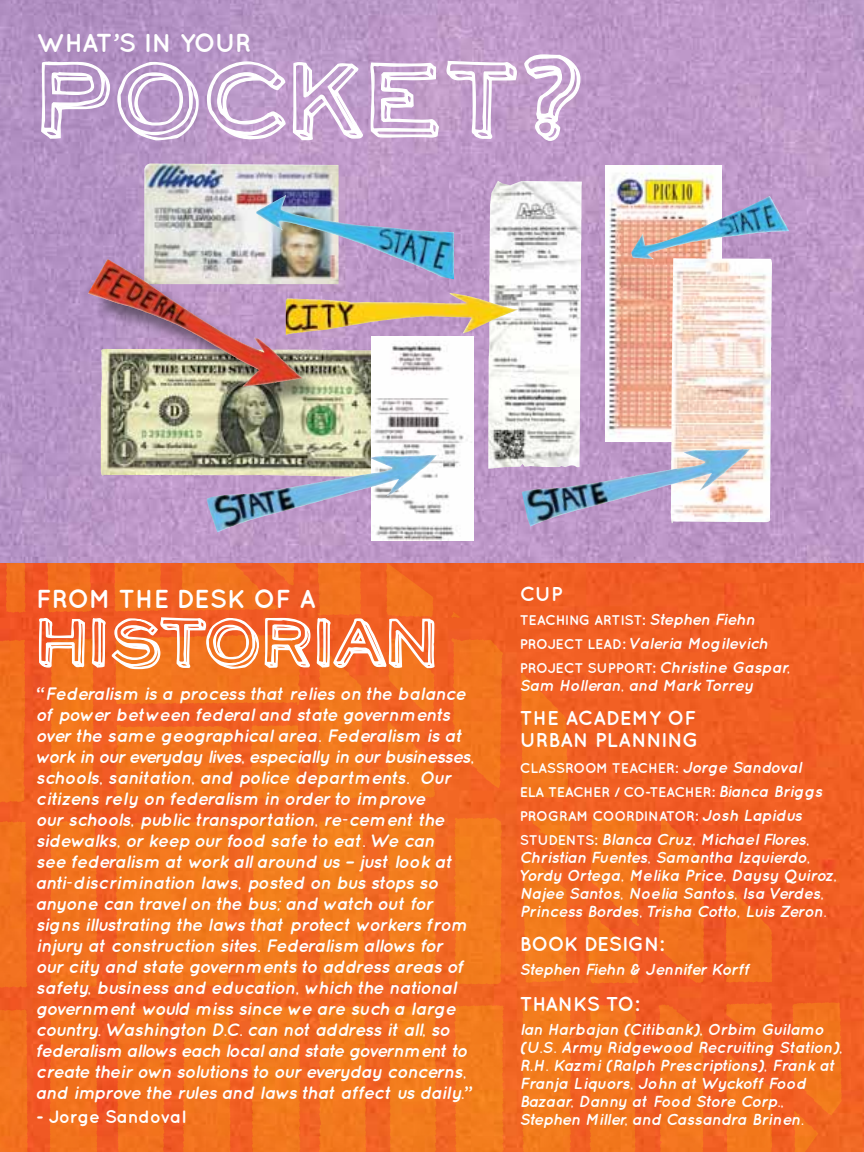
<style>
.page{position:relative;width:864px;height:1152px;background:#fff}
.page>*{position:absolute;margin:0;border:0;box-sizing:border-box;transform-origin:0 0}
.t1{font:112px "Neo Retro Draw";letter-spacing:-.02em;color:#fff}
.t2{font:700 26px "Quicksand";color:#fff}
.t3{font:700 20px/22px "Quicksand";letter-spacing:.01em;color:#fff}
.t4{font:700 20px "Quicksand";letter-spacing:-.01em;color:#fff}
.t5{font:italic 700 18px/21px "Quicksand";letter-spacing:-.03em;color:#fff}
.t6{font:700 18px "Quicksand";letter-spacing:-.01em;color:#fff}
.t7{font:italic 700 16px/18px "Quicksand";letter-spacing:-.01em;color:#fff}
.t8{font:italic 700 16px "Quicksand";letter-spacing:-.04em;color:#fff}
.t9{font:700 14px/24px "Quicksand";letter-spacing:-.01em;color:#fff}
.s1{font-style:normal}
.s2{font-style:italic;font-size:16px}
.s3{font-style:normal;font-size:14px}
</style>
<div class="page">
<img style="left:0;top:562px;width:864px;height:590px">
<img style="left:316px;top:562px;width:32px;height:34px">
<img style="left:0;top:0;width:864px;height:562px">
<svg style="left:40px;top:61px;width:71px;height:78px;background:#c4abd1"></svg>
<svg style="left:117px;top:61px;width:82px;height:80px;background:#c5abd1"></svg>
<svg style="left:206px;top:61px;width:80px;height:79px;background:#caaed4"></svg>
<svg style="left:292px;top:61px;width:72px;height:80px"></svg>
<svg style="left:370px;top:62px;width:70px;height:76px"></svg>
<svg style="left:446px;top:60px;width:72px;height:80px;background:#ccadd3"></svg>
<svg style="left:524px;top:54px;width:57px;height:88px;background:#ccaed4"></svg>
<img style="left:144px;top:164px;width:195px;height:120px">
<img style="left:101px;top:349px;width:270px;height:128px">
<img style="left:606px;top:166px;width:116px;height:275px">
<img style="left:671px;top:258px;width:101px;height:265px">
<img style="left:371px;top:336px;width:102px;height:204px">
<img style="left:488px;top:181px;width:94px;height:288px">
<img style="left:631px;top:201px;width:128px;height:58px">
<div style="left:92px;top:263px;width:233px;height:148px;background:#000;opacity:.44"></div>
<img style="left:88px;top:262px;width:171px;height:125px">
<img style="left:286px;top:293px;width:186px;height:42px">
<img style="left:256px;top:195px;width:29px;height:22px">
<img style="left:400px;top:455px;width:36px;height:1px">
<img style="left:712px;top:449px;width:37px;height:2px">
<svg style="left:38px;top:596px;width:397px;height:74px;background:#f48953"></svg>
<h2 class="t2" style="left:36px;top:27px;width:217px">WHAT’S IN YOUR</h2>
<h1 class="t1" style="left:36px;top:39px;width:551px">POCKET?</h1>
<h2 class="t2" style="left:36px;top:583px;width:279px">FROM THE DESK OF A</h2>
<p class="t5" style="left:36px;top:682px;width:440px"><span class="s1">“</span>Federalism is a process that relies on the balance of power between federal and state governments over the same geographical area. Federalism is at work in our everyday lives, especially in our businesses, schools, sanitation, and police departments. Our citizens rely on federalism in order to improve<br>our schools, public transportation, re-cement the sidewalks, or keep our food safe to eat. We can<br>see federalism at work all around us – just look at anti-discrimination laws, posted on bus stops so anyone can travel on the bus; and watch out for signs illustrating the laws that protect workers from injury at construction sites. Federalism allows for our city and state governments to address areas of safety, business and education, which the national government would miss since we are such a large country. Washington D.C. can not address it all, so federalism allows each local and state government to create their own solutions to our everyday concerns, and improve the rules and laws that affect us daily.”</p>
<p class="t6" style="left:36px;top:1106px;width:151px">- JORGE SANDOVAL</p>
<p class="t4" style="left:520px;top:582px;width:44px">CU P</p>
<p class="t9" style="left:520px;top:607px;width:237px">TEACHING ART IST: <span class="s2">Stephen Fiehn</span></p>
<p class="t7" style="left:520px;top:631px;width:272px;line-height:24px"><span class="s3">PROJECT LEAD :</span> Valeria Mogilevich<br><span class="s3">PROJECT SUPPORT:</span> Christine Gaspar,</p>
<p class="t7" style="left:520px;top:676px;width:236px">Sam Holleran, and Mark Torrey</p>
<p class="t3" style="left:520px;top:706px;width:177px">THE ACADEM Y OF<br>U RBAN PLANNING</p>
<p class="t9" style="left:520px;top:755px;width:304px">CLASSROOM TEACHER: <span class="s2">Jorge Sandoval<br></span>ELA TEACHER / CO-TEACHER: <span class="s2">Bianca Briggs<br></span>PROG RAM COORDINATOR: <span class="s2">Josh Lapidus</span></p>
<p class="t7" style="left:520px;top:830px;width:319px"><span class="s3">ST UD ENT S:</span> Blanca Cruz, Michael Flores, Christian Fuentes, Samantha Izquierdo, Yordy Ortega, Melika Price, Daysy Quiroz, Najee Santos, Noelia Santos, Isa Verdes, Princess Bordes, Trisha Cotto, Luis Zeron.</p>
<p class="t4" style="left:520px;top:932px;width:28px">BOOK</p>
<p class="t4" style="left:584px;top:932px;width:81px">DESIGN:</p>
<p class="t8" style="left:520px;top:959px;width:232px">Stephen Fiehn &amp; Jennifer Korff</p>
<p class="t4" style="left:520px;top:992px;width:53px">THANKS</p>
<p class="t4" style="left:606px;top:992px;width:35px">TO:</p>
<p class="t7" style="left:520px;top:1020px;width:325px">Ian Harbajan (Citibank), Orbim Guilamo (U.S. Army Ridgewood Recruiting Station), R.H. Kazmi (Ralph Prescriptions), Frank at Franja Liquors, John at Wyckoff Food Bazaar, Danny at Food Store Corp., Stephen Miller, and Cassandra Brinen.</p>
</div>
